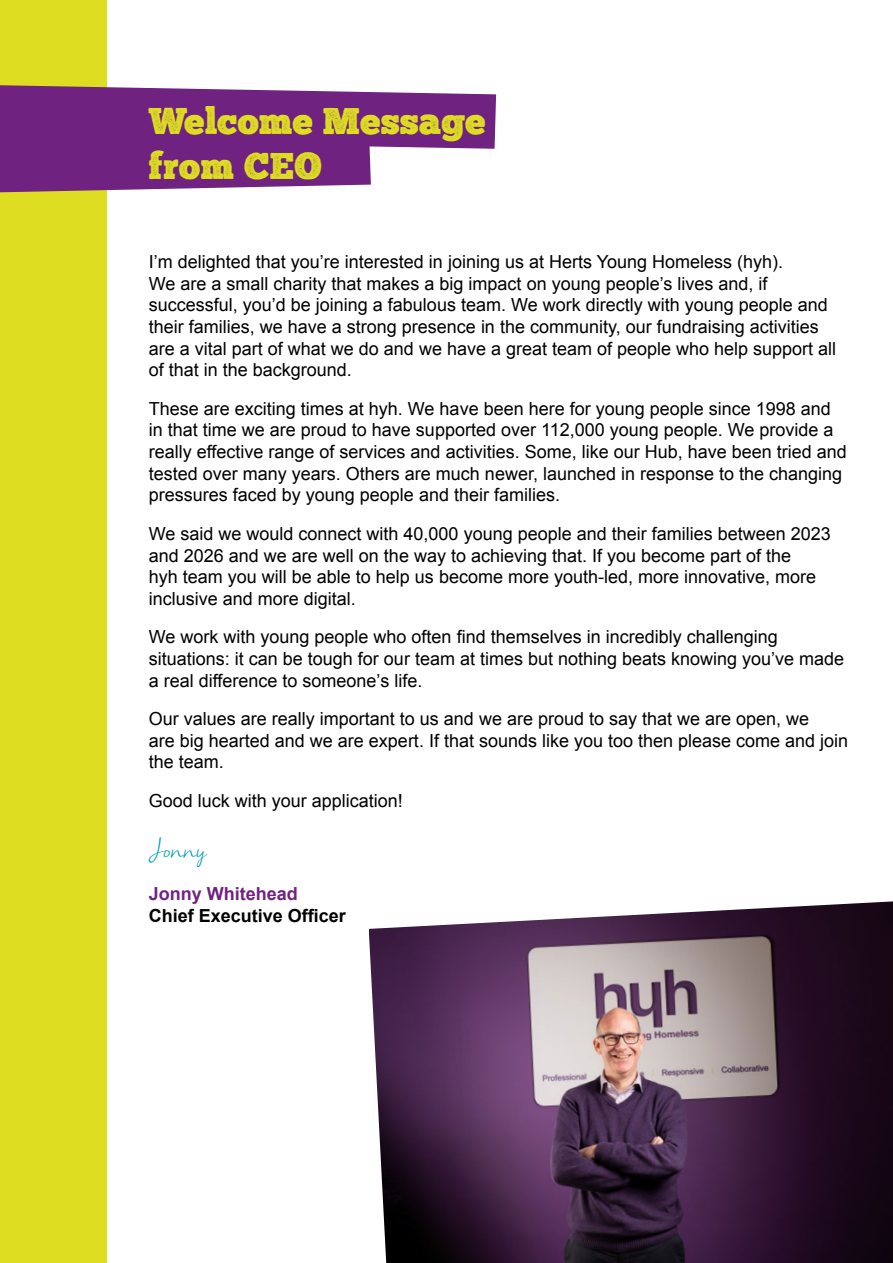
<style>
.page{position:relative;width:893px;height:1263px;background:#fff}
.page>*{position:absolute;margin:0;border:0;box-sizing:border-box;transform-origin:0 0}
.t1{font:37.5px/45px "Chunk Five Print";color:#dedd21}
.t2{font:22.5px "Nella Sue Demo";letter-spacing:-.01em;color:#00a3bd}
.t3{font:18px/21.6px "Arial";color:#000}
.t4{font:700 18px "Arial";color:#000}
.t5{font:700 18px "Arial";color:#702281}
</style>
<div class="page">
<div style="left:0;top:0;width:106px;height:1263px;background:#dedd21"></div>
<svg style="left:0;top:85px;width:496px;height:107px"></svg>
<img style="left:369px;top:901px;width:524px;height:362px">
<h1 class="t1" style="left:149px;top:101px;width:338px">Welcome Message from CEO</h1>
<p class="t3" style="left:149px;top:251px;width:689px">I’m delighted that you’re interested in joining us at Herts Young Homeless (hyh).<br>We are a small charity that makes a big impact on young people’s lives and, if successful, you’d be joining a fabulous team. We work directly with young people and their families, we have a strong presence in the community, our fundraising activities are a vital part of what we do and we have a great team of people who help support all of that in the background.</p>
<p class="t3" style="left:149px;top:398px;width:699px">These are exciting times at hyh. We have been here for young people since 1998 and in that time we are proud to have supported over 112,000 young people. We provide a really effective range of services and activities. Some, like our Hub, have been tried and tested over many years. Others are much newer, launched in response to the changing pressures faced by young people and their families.</p>
<p class="t3" style="left:149px;top:523px;width:684px">We said we would connect with 40,000 young people and their families between 2023 and 2026 and we are well on the way to achieving that. If you become part of the<br>hyh team you will be able to help us become more youth-led, more innovative, more inclusive and more digital.</p>
<p class="t3" style="left:149px;top:626px;width:697px">We work with young people who often find themselves in incredibly challenging situations: it can be tough for our team at times but nothing beats knowing you’ve made a real difference to someone’s life.</p>
<p class="t3" style="left:149px;top:708px;width:701px">Our values are really important to us and we are proud to say that we are open, we<br>are big hearted and we are expert. If that sounds like you too then please come and join the team.</p>
<p class="t3" style="left:149px;top:790px;width:256px">Good luck with your application!</p>
<p class="t2" style="left:149px;top:837px;width:59px">Jonny</p>
<p class="t5" style="left:149px;top:882px;width:151px">Jonny Whitehead</p>
<p class="t4" style="left:149px;top:903px;width:199px">Chief Executive Officer</p>
</div>
